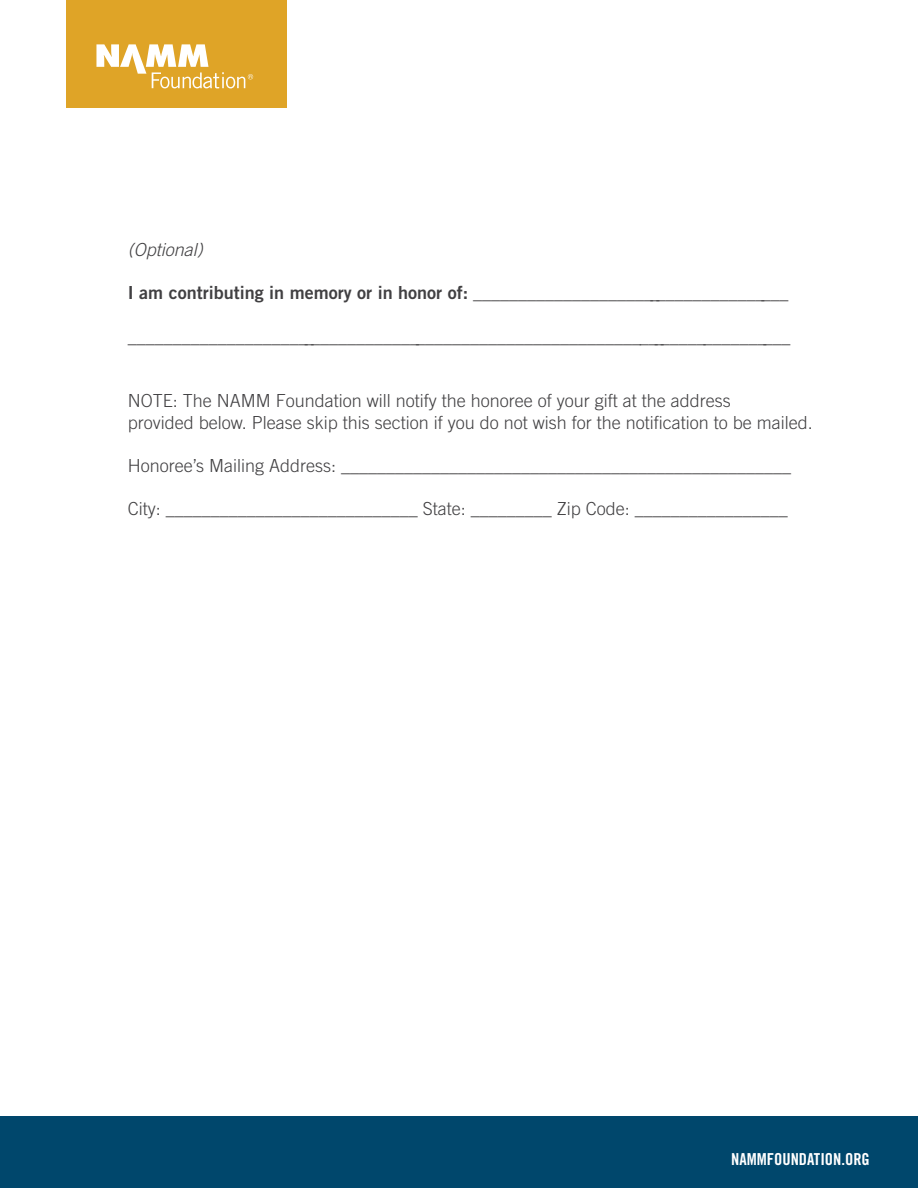
<style>
.page{position:relative;width:918px;height:1188px;background:#fff}
.page>*{position:absolute;margin:0;border:0;box-sizing:border-box;transform-origin:0 0}
.t1{font:300 18px/21.6px "Trade Gothic";color:#414042}
.t2{font:italic 300 18px "Trade Gothic";color:#414042}
.t3{font:16.5px "Trade Gothic Bold Cond Twenty";color:#fff}
.s1{font-family:"Trade Gothic Bold Two";font-weight:400}
</style>
<div class="page">
<div style="left:0;top:1117px;width:918px;height:71px;background:#00476c"></div>
<div style="left:67px;top:0;width:220px;height:108px;background:#dfa427"></div>
<svg style="left:96px;top:44px;width:157px;height:44px"></svg>
<p class="t2" style="left:128px;top:239px;width:77px">(Optional)</p>
<p class="t1" style="left:128px;top:282px;width:662px"><span class="s1">I am contributing in memory or in honor of:</span> ____________________________________</p>
<p class="t1" style="left:128px;top:325px;width:664px">____________________________________________________________________________</p>
<p class="t1" style="left:128px;top:390px;width:687px">NOTE: The NAMM Foundation will notify the honoree of your gift at the address<br>provided below. Please skip this section if you do not wish for the notification to be mailed.</p>
<p class="t1" style="left:128px;top:455px;width:665px">Honoree’s Mailing Address: __________________________________________________</p>
<p class="t1" style="left:128px;top:498px;width:662px">City: ____________________________ State: _________ Zip Code: _________________</p>
<p class="t3" style="left:731px;top:1149px;width:140px">NAMMFOUNDATION.ORG</p>
</div>
